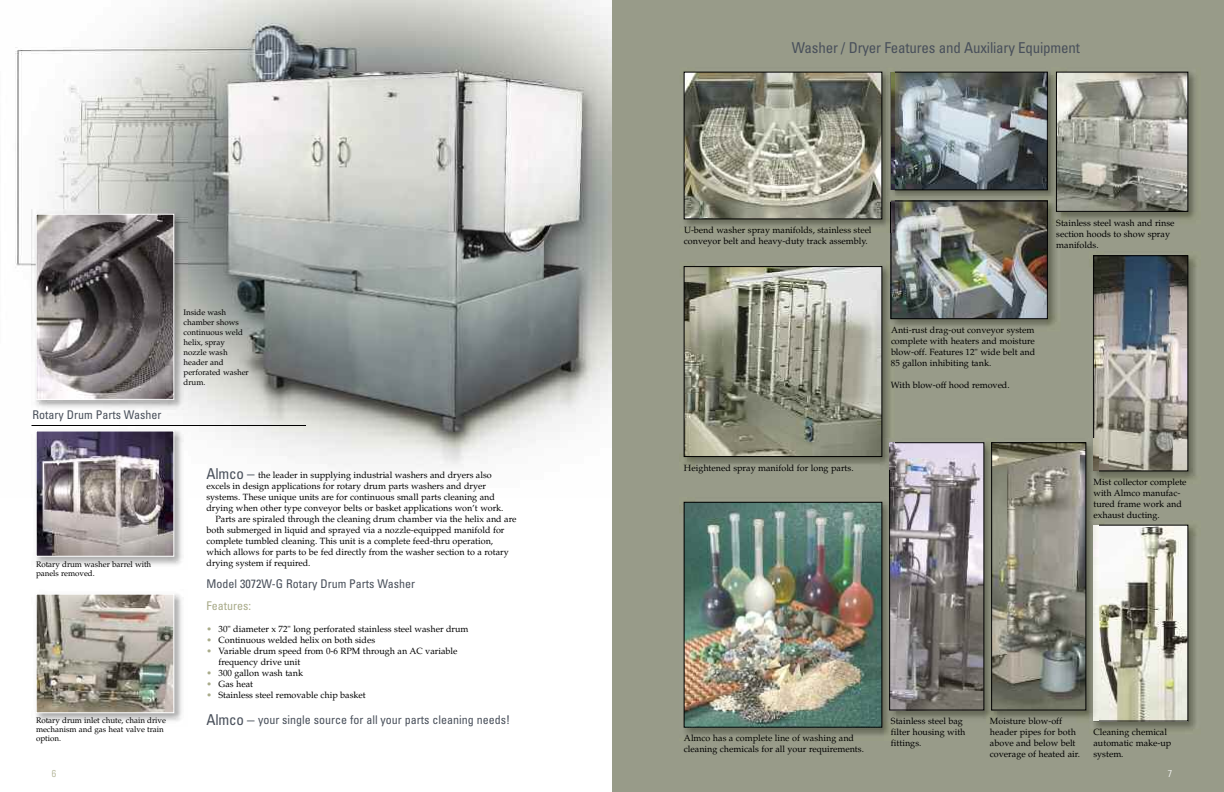
<style>
.page{position:relative;width:1224px;height:792px;background:#fff}
.page>*{position:absolute;margin:0;border:0;box-sizing:border-box;transform-origin:0 0}
.t1{font:condensed 15px "Univers";letter-spacing:-.015em;color:#49505b}
.t2{font:condensed 12px "Univers";color:#49505b}
.t3{font:condensed 12px "Univers";color:#a9ab8a}
.t4{font:300 condensed 10px "Univers";color:#fff}
.t5{font:300 condensed 10px "Univers";color:#a9ab8a}
.t6{font:9px/11px "Palatino";color:#000}
.t7{font:8px/10px "Palatino";color:#000}
.s1{font-family:"Univers";font-stretch:condensed;font-size:15px;color:#49505b}
.s2{color:#a9ab8a}
.s3{font-size:15px}
</style>
<div class="page">
<div style="left:612px;top:0;width:612px;height:792px;background:#989b89"></div>
<img style="left:15px;top:0;width:597px;height:466px">
<img style="left:31px;top:426px;width:156px;height:139px">
<img style="left:38px;top:433px;width:134px;height:121px">
<img style="left:683px;top:501px;width:202px;height:234px">
<img style="left:686px;top:504px;width:194px;height:221px">
<div style="left:684px;top:502px;width:198px;height:225px;border:1px solid #000"></div>
<hr style="left:32px;top:425px;width:274px;height:1px;background:#000">
<img style="left:31px;top:210px;width:156px;height:203px">
<img style="left:38px;top:216px;width:134px;height:182px">
<div style="left:36px;top:214px;width:138px;height:186px;border:1px solid #fff"></div>
<img style="left:36px;top:594px;width:146px;height:127px">
<img style="left:38px;top:596px;width:134px;height:115px">
<div style="left:36px;top:594px;width:138px;height:119px;border:1px solid #fff"></div>
<img style="left:885px;top:442px;width:210px;height:281px">
<img style="left:892px;top:445px;width:90px;height:263px">
<img style="left:683px;top:265px;width:207px;height:173px">
<img style="left:683px;top:438px;width:207px;height:32px">
<img style="left:890px;top:443px;width:5px;height:27px">
<img style="left:686px;top:268px;width:194px;height:187px">
<div style="left:684px;top:266px;width:198px;height:191px;border:1px solid #000"></div>
<img style="left:895px;top:71px;width:157px;height:132px">
<img style="left:895px;top:74px;width:150px;height:114px">
<div style="left:891px;top:72px;width:156px;height:118px;border:1px solid #000"></div>
<img style="left:890px;top:203px;width:166px;height:123px">
<img style="left:886px;top:262px;width:9px;height:70px">
<img style="left:893px;top:203px;width:153px;height:114px">
<div style="left:891px;top:201px;width:157px;height:118px;border:1px solid #000"></div>
<img style="left:1060px;top:71px;width:136px;height:149px">
<img style="left:1052px;top:203px;width:8px;height:21px">
<img style="left:1058px;top:74px;width:128px;height:136px">
<div style="left:1056px;top:72px;width:132px;height:140px;border:1px solid #000"></div>
<img style="left:683px;top:71px;width:203px;height:155px">
<img style="left:886px;top:71px;width:9px;height:126px">
<img style="left:891px;top:72px;width:4px;height:118px">
<svg style="left:886px;top:197px;width:9px;height:35px"></svg>
<img style="left:686px;top:74px;width:194px;height:143px">
<div style="left:684px;top:72px;width:198px;height:147px;border:1px solid #000"></div>
<img style="left:1094px;top:524px;width:102px;height:207px">
<img style="left:1099px;top:527px;width:87px;height:192px">
<img style="left:1093px;top:255px;width:103px;height:225px">
<img style="left:1096px;top:258px;width:90px;height:211px">
<div style="left:1094px;top:256px;width:94px;height:215px;border:1px solid #000"></div>
<img style="left:1089px;top:520px;width:10px;height:203px">
<img style="left:1094px;top:525px;width:5px;height:196px">
<img style="left:1089px;top:438px;width:10px;height:33px">
<svg style="left:1089px;top:471px;width:10px;height:13px"></svg>
<img style="left:994px;top:445px;width:90px;height:263px">
<div style="left:992px;top:443px;width:94px;height:267px;border:1px solid #000"></div>
<h2 class="t2" style="left:32px;top:411px;width:131px">Rotary Drum Parts Washer</h2>
<p class="t7" style="left:184px;top:308px;width:67px">Inside wash chamber shows continuous weld helix, spray nozzle wash header and perforated washer drum.</p>
<p class="t7" style="left:36px;top:560px;width:117px;line-height:9px">Rotary drum washer barrel with panels removed.</p>
<p class="t7" style="left:36px;top:716px;width:131px;line-height:9px">Rotary drum inlet chute, chain drive mechanism and gas heat valve train option.</p>
<p class="t5" style="left:52px;top:770px;width:6px">6</p>
<p class="t6" style="left:206px;top:470px;width:287px"><span class="s1">Almco –</span> the leader in supplying industrial washers and dryers also</p>
<p class="t6" style="left:206px;top:481px;width:281px">excels in design applications for rotary drum parts washers and dryer</p>
<p class="t6" style="left:207px;top:492px;width:290px">systems. These unique units are for continuous small parts cleaning and</p>
<p class="t6" style="left:207px;top:503px;width:299px">drying when other type conveyor belts or basket applications won’t work.</p>
<p class="t6" style="left:216px;top:514px;width:302px">Parts are spiraled through the cleaning drum chamber via the helix and are</p>
<p class="t6" style="left:207px;top:525px;width:300px">both submerged in liquid and sprayed via a nozzle-equipped manifold for</p>
<p class="t6" style="left:207px;top:536px;width:288px">complete tumbled cleaning. This unit is a complete feed-thru operation,</p>
<p class="t6" style="left:207px;top:547px;width:304px">which allows for parts to be fed directly from the washer section to a rotary</p>
<p class="t6" style="left:207px;top:558px;width:105px">drying system if required.</p>
<h2 class="t2" style="left:206px;top:580px;width:210px">Model 3072W-G Rotary Drum Parts Washer</h2>
<h2 class="t3" style="left:206px;top:602px;width:46px">Features:</h2>
<p class="t6" style="left:206px;top:624px;width:263px"><span class="s2">•</span> 30" diameter x 72" long perforated stainless steel washer drum</p>
<p class="t6" style="left:206px;top:635px;width:170px"><span class="s2">•</span> Continuous welded helix on both sides</p>
<p class="t6" style="left:219px;top:646px;width:240px;text-indent:-12px"><span class="s2">•</span> Variable drum speed from 0-6 RPM through an AC variable frequency drive unit</p>
<p class="t6" style="left:206px;top:668px;width:98px"><span class="s2">•</span> 300 gallon wash tank</p>
<p class="t6" style="left:206px;top:679px;width:48px"><span class="s2">•</span> Gas heat</p>
<p class="t6" style="left:206px;top:690px;width:161px"><span class="s2">•</span> Stainless steel removable chip basket</p>
<h2 class="t2" style="left:206px;top:716px;width:305px"><span class="s3">Almco –</span> your single source for all your parts cleaning needs!</h2>
<h1 class="t1" style="left:792px;top:42px;width:290px">Washer / Dryer Features and Auxiliary Equipment</h1>
<p class="t6" style="left:684px;top:225px;width:189px">U-bend washer spray manifolds, stainless steel conveyor belt and heavy-duty track assembly.</p>
<p class="t6" style="left:1056px;top:217px;width:120px">Stainless steel wash and rinse section hoods to show spray manifolds.</p>
<p class="t6" style="left:684px;top:462px;width:171px">Heightened spray manifold for long parts.</p>
<p class="t6" style="left:891px;top:324px;width:146px;text-align:justify">Anti-rust drag-out conveyor system complete with heaters and moisture blow-off. Features 12" wide belt and 85 gallon inhibiting tank.</p>
<p class="t6" style="left:891px;top:379px;width:120px">With blow-off hood removed.</p>
<p class="t6" style="left:1093px;top:477px;width:95px">Mist collector complete with Almco manufac&shy;tured frame work and exhaust ducting.</p>
<p class="t6" style="left:684px;top:733px;width:181px">Almco has a complete line of washing and cleaning chemicals for all your requirements.</p>
<p class="t6" style="left:891px;top:716px;width:76px">Stainless steel bag filter housing with fittings.</p>
<p class="t6" style="left:990px;top:716px;width:92px">Moisture blow-off header pipes for both above and below belt coverage of heated air.</p>
<p class="t6" style="left:1093px;top:727px;width:79px">Cleaning chemical automatic make-up system.</p>
<p class="t4" style="left:1168px;top:770px;width:6px">7</p>
</div>
